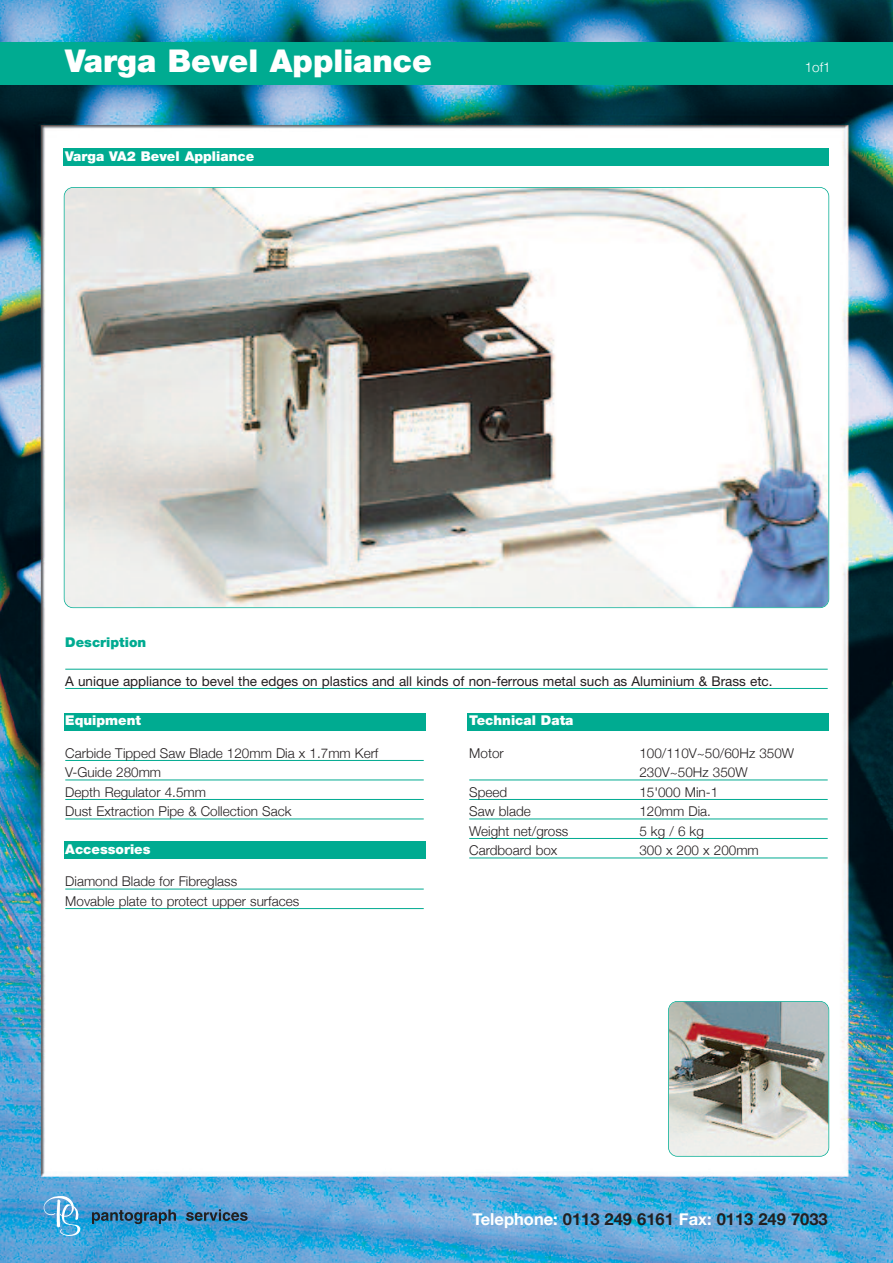
<style>
.page{position:relative;width:893px;height:1263px;background:#fff}
.page>*{position:absolute;margin:0;border:0;box-sizing:border-box;transform-origin:0 0}
.t1{font:900 31.5px "Helvetica Neue";color:#fff}
.t2{font:700 16.5px "Helvetica Neue";color:#231f20}
.t3{font:300 13.5px/19.5px "Helvetica Neue";color:#231f20}
.t4{font:13.5px "Helvetica Neue";color:#231f20}
.t5{font:900 13.5px "Helvetica Neue";color:#fff}
.t6{font:900 13.5px "Helvetica Neue";color:#00ab91}
.t7{font:300 13.5px "Helvetica Neue";color:#fff}
.s1{color:#fff}
</style>
<div class="page">
<img style="left:0;top:0;width:893px;height:1263px">
<div style="left:0;top:43px;width:893px;height:42px;background:#00ab91"></div>
<svg style="left:44px;top:1196px;width:36px;height:40px"></svg>
<svg style="left:92px;top:1209px;width:84px;height:15px"></svg>
<svg style="left:186px;top:1209px;width:62px;height:12px"></svg>
<hr style="left:65px;top:760px;width:359px;height:1px;background:#00ab91">
<hr style="left:65px;top:780px;width:359px;height:1px;background:#00ab91">
<hr style="left:65px;top:799px;width:359px;height:1px;background:#00ab91">
<hr style="left:65px;top:819px;width:359px;height:1px;background:#00ab91">
<div style="left:64px;top:149px;width:765px;height:17px;background:#00ab91"></div>
<img style="left:65px;top:188px;width:763px;height:419px;border-radius:9px">
<div style="left:64px;top:187px;width:765px;height:421px;border:2px solid #00ab91;border-radius:9px"></div>
<hr style="left:469px;top:780px;width:359px;height:1px;background:#00ab91">
<hr style="left:469px;top:799px;width:359px;height:1px;background:#00ab91">
<hr style="left:469px;top:819px;width:359px;height:1px;background:#00ab91">
<hr style="left:469px;top:838px;width:359px;height:1px;background:#00ab91">
<hr style="left:469px;top:858px;width:359px;height:1px;background:#00ab91">
<div style="left:64px;top:713px;width:361px;height:17px;background:#00ab91"></div>
<div style="left:468px;top:713px;width:361px;height:17px;background:#00ab91"></div>
<hr style="left:65px;top:889px;width:359px;height:1px;background:#00ab91">
<hr style="left:65px;top:908px;width:359px;height:1px;background:#00ab91">
<div style="left:64px;top:842px;width:361px;height:17px;background:#00ab91"></div>
<img style="left:669px;top:1002px;width:159px;height:154px;border-radius:9px">
<div style="left:668px;top:1001px;width:161px;height:156px;border:2px solid #00ab91;border-radius:9px"></div>
<hr style="left:65px;top:669px;width:763px;height:1px;background:#00ab91">
<hr style="left:65px;top:688px;width:763px;height:1px;background:#00ab91">
<h1 class="t1" style="left:65px;top:50px;width:368px">Varga Bevel Appliance</h1>
<p class="t5" style="left:65px;top:151px;width:190px">Varga VA2 Bevel Appliance</p>
<p class="t7" style="left:805px;top:59px;width:28px">1of1</p>
<p class="t6" style="left:65px;top:637px;width:82px">Description</p>
<p class="t4" style="left:65px;top:676px;width:709px">A unique appliance to bevel the edges on plastics and all kinds of non-ferrous metal such as Aluminium &amp; Brass etc.</p>
<p class="t5" style="left:65px;top:716px;width:77px">Equipment</p>
<p class="t5" style="left:469px;top:716px;width:106px">Technical Data</p>
<p class="t3" style="left:65px;top:743px;width:315px">Carbide Tipped Saw Blade 120mm Dia x 1.7mm Kerf<br>V-Guide 280mm<br>Depth Regulator 4.5mm<br>Dust Extraction Pipe &amp; Collection Sack</p>
<p class="t5" style="left:65px;top:844px;width:87px">Accessories</p>
<p class="t3" style="left:65px;top:871px;width:235px">Diamond Blade for Fibreglass<br>Movable plate to protect upper surfaces</p>
<p class="t3" style="left:469px;top:743px;width:36px">Motor</p>
<p class="t3" style="left:639px;top:743px;width:156px">100/110V~50/60Hz 350W<br>230V~50Hz 350W</p>
<p class="t3" style="left:469px;top:782px;width:40px">Speed</p>
<p class="t3" style="left:639px;top:782px;width:80px">15'000 Min-1</p>
<p class="t3" style="left:469px;top:801px;width:63px">Saw blade</p>
<p class="t3" style="left:639px;top:801px;width:73px">120mm Dia.</p>
<p class="t3" style="left:469px;top:821px;width:101px">Weight net/gross</p>
<p class="t3" style="left:639px;top:821px;width:66px">5kg/6kg</p>
<p class="t3" style="left:469px;top:840px;width:90px">Cardboard box</p>
<p class="t3" style="left:639px;top:840px;width:121px">300 x 200 x 200mm</p>
<p class="t2" style="left:473px;top:1209px;width:357px"><span class="s1">Telephone:</span> 0113 249 6161 <span class="s1">Fax:</span> 0113 249 7033</p>
</div>
